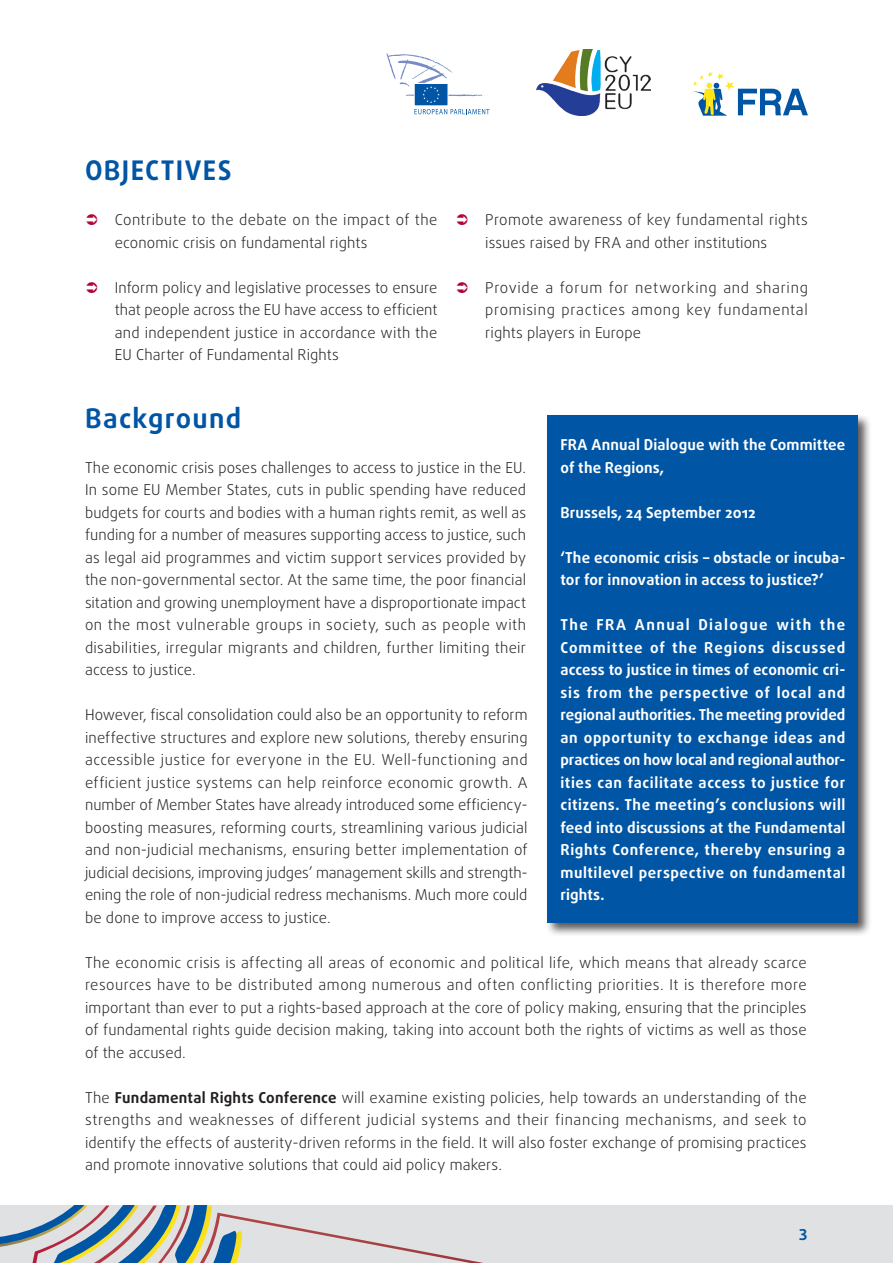
<style>
.page{position:relative;width:893px;height:1263px;background:#fff}
.page>*{position:absolute;margin:0;border:0;box-sizing:border-box;transform-origin:0 0}
.t1{font:700 27px "Daxline Pro";letter-spacing:.05em;color:#0155a5}
.t2{font:300 15px/22.5px "Daxline Pro";letter-spacing:.01em;color:#231f20;text-align:justify}
.t3{font:700 15px/22.5px "Daxline Pro";letter-spacing:.01em;color:#fff}
.t4{font:700 15px "Daxline Pro";color:#0155a5}
.s1{font-weight:700}
</style>
<div class="page">
<svg style="left:693px;top:72px;width:115px;height:44px"></svg>
<img style="left:536px;top:50px;width:115px;height:66px">
<div style="left:414px;top:83px;width:34px;height:23px;background:#0155a5"></div>
<svg style="left:386px;top:53px;width:96px;height:50px"></svg>
<svg style="left:414px;top:109px;width:75px;height:5px"></svg>
<div style="left:0;top:1205px;width:893px;height:58px;background:#e0e1e2"></div>
<svg style="left:0;top:1205px;width:483px;height:58px"></svg>
<div style="left:545px;top:413px;width:327px;height:523px;background:#231f20;opacity:.75"></div>
<div style="left:548px;top:415px;width:310px;height:508px;background:#0155a5"></div>
<h1 class="t1" style="left:85px;top:152px;width:148px">OBJECTIVES</h1>
<p class="t2" style="left:115px;top:208px;width:324px">Contribute to the debate on the impact of the economic crisis on fundamental rights</p>
<p class="t2" style="left:115px;top:276px;width:324px">Inform policy and legislative processes to ensure that people across the EU have access to efficient and independent justice in accordance with the EU Charter of Fundamental Rights</p>
<h1 class="t1" style="left:85px;top:400px;width:158px">Background</h1>
<p class="t2" style="left:485px;top:208px;width:324px">Promote awareness of key fundamental rights issues raised by FRA and other institutions</p>
<p class="t2" style="left:485px;top:276px;width:324px">Provide a forum for networking and sharing promising practices among key fundamental rights players in Europe</p>
<p class="t3" style="left:560px;top:433px;width:286px">FRA Annual Dialogue with the Committee of the Regions,</p>
<p class="t3" style="left:560px;top:501px;width:197px">Brussels, 24 September 2012</p>
<p class="t3" style="left:560px;top:546px;width:286px">‘The economic crisis – obstacle or incuba&shy;tor for innovation in access to justice?’</p>
<p class="t3" style="left:560px;top:613px;width:286px;text-align:justify">The FRA Annual Dialogue with the Committee of the Regions discussed access to justice in times of economic cri&shy;sis from the perspective of local and regional authorities. The meeting provided an opportunity to exchange ideas and practices on how local and regional author&shy;ities can facilitate access to justice for citizens. The meeting’s conclusions will feed into discussions at the Fundamental Rights Conference, thereby ensuring a multilevel perspective on fundamental rights.</p>
<p class="t2" style="left:85px;top:456px;width:443px">The economic crisis poses challenges to access to justice in the EU.<br>In some EU Member States, cuts in public spending have reduced budgets for courts and bodies with a human rights remit, as well as funding for a number of measures supporting access to justice, such as legal aid programmes and victim support services provided by the non-governmental sector. At the same time, the poor financial sitation and growing unemployment have a disproportionate impact on the most vulnerable groups in society, such as people with disabilities, irregular migrants and children, further limiting their access to justice.</p>
<p class="t2" style="left:85px;top:703px;width:444px">However, fiscal consolidation could also be an opportunity to reform ineffective structures and explore new solutions, thereby ensuring accessible justice for everyone in the EU. Well-functioning and efficient justice systems can help reinforce economic growth. A number of Member States have already introduced some efficiency&shy;boosting measures, reforming courts, streamlining various judicial and non-judicial mechanisms, ensuring better implementation of judicial decisions, improving judges’ management skills and strength&shy;ening the role of non-judicial redress mechanisms. Much more could be done to improve access to justice.</p>
<p class="t2" style="left:85px;top:951px;width:723px">The economic crisis is affecting all areas of economic and political life, which means that already scarce resources have to be distributed among numerous and often conflicting priorities. It is therefore more important than ever to put a rights-based approach at the core of policy making, ensuring that the principles of fundamental rights guide decision making, taking into account both the rights of victims as well as those of the accused.</p>
<p class="t2" style="left:85px;top:1086px;width:723px">The <span class="s1">Fundamental Rights Conference</span> will examine existing policies, help towards an understanding of the strengths and weaknesses of different judicial systems and their financing mechanisms, and seek to identify the effects of austerity-driven reforms in the field. It will also foster exchange of promising practices and promote innovative solutions that could aid policy makers.</p>
<p class="t4" style="left:799px;top:1225px;width:10px">3</p>
</div>
